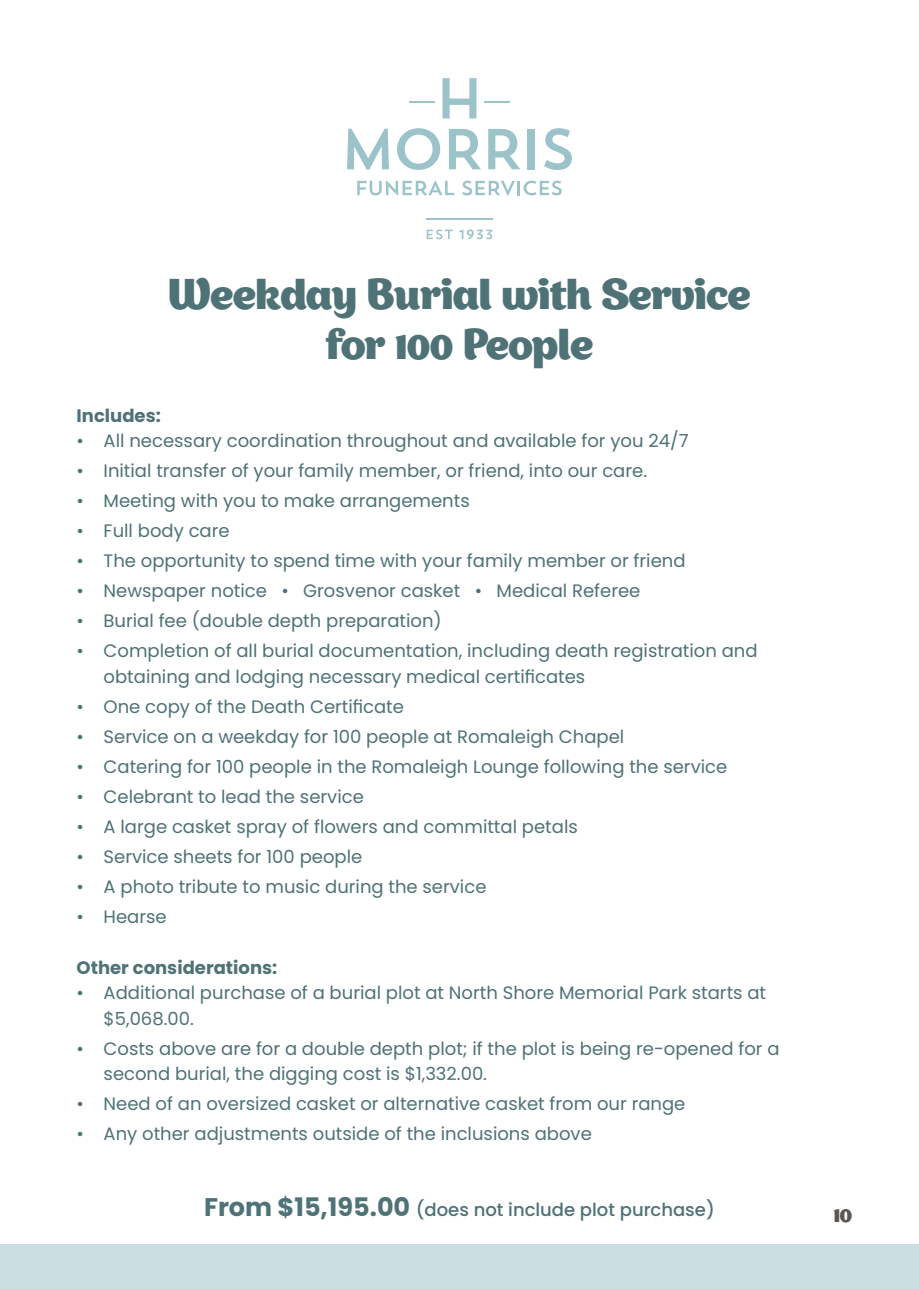
<style>
.page{position:relative;width:919px;height:1289px;background:#fff}
.page>*{position:absolute;margin:0;border:0;box-sizing:border-box;transform-origin:0 0}
.t1{font:42px/50.4px "Appetite";color:#4e7276;text-align:center}
.t2{font:22.5px "Appetite";color:#5b5851}
.t3{font:18px/25.5px "Poppins";color:#4e7276}
.t4{font:500 18px "Poppins";color:#4e7276}
.t5{font:700 18px "Poppins";color:#4e7276}
.s1{font-weight:700;font-size:25.5px}
</style>
<div class="page">
<svg style="left:357px;top:181px;width:97px;height:14px"></svg>
<svg style="left:462px;top:180px;width:53px;height:15px"></svg>
<hr style="left:517px;top:181px;width:3px;height:14px;background:#9cc3c9">
<svg style="left:523px;top:180px;width:38px;height:15px"></svg>
<svg style="left:347px;top:129px;width:42px;height:41px"></svg>
<svg style="left:397px;top:128px;width:43px;height:42px"></svg>
<svg style="left:449px;top:129px;width:32px;height:40px"></svg>
<svg style="left:488px;top:129px;width:32px;height:40px"></svg>
<div style="left:527px;top:129px;width:7px;height:40px;background:#9cc3c9"></div>
<svg style="left:544px;top:128px;width:28px;height:42px"></svg>
<svg style="left:426px;top:229px;width:27px;height:10px"></svg>
<svg style="left:459px;top:229px;width:33px;height:10px"></svg>
<svg style="left:442px;top:78px;width:34px;height:40px"></svg>
<hr style="left:483px;top:101px;width:26px;height:2px;background:#9cc3c9">
<hr style="left:409px;top:101px;width:26px;height:2px;background:#9cc3c9">
<hr style="left:426px;top:218px;width:66px;height:1px;background:#9cc3c9">
<div style="left:0;top:1244px;width:918px;height:44px;background:#cadee1"></div>
<h1 class="t1" style="left:168px;top:272px;width:583px">Weekday Burial with Service for 100 People</h1>
<p class="t5" style="left:77px;top:407px;width:86px">Includes:</p>
<p class="t3" style="left:77px;top:428px;width:613px">• All necessary coordination throughout and available for you 24/7</p>
<p class="t3" style="left:77px;top:458px;width:572px">• Initial transfer of your family member, or friend, into our care.</p>
<p class="t3" style="left:77px;top:488px;width:394px">• Meeting with you to make arrangements</p>
<p class="t3" style="left:77px;top:518px;width:155px">• Full body care</p>
<p class="t3" style="left:77px;top:548px;width:610px">• The opportunity to spend time with your family member or friend</p>
<p class="t3" style="left:77px;top:578px;width:565px">• Newspaper notice • Grosvenor casket • Medical Referee</p>
<p class="t3" style="left:77px;top:608px;width:366px">• Burial fee (double depth preparation)</p>
<p class="t3" style="left:104px;top:638px;width:655px;text-indent:-27px">• Completion of all burial documentation, including death registration and obtaining and lodging necessary medical certificates</p>
<p class="t3" style="left:77px;top:694px;width:329px">• One copy of the Death Certificate</p>
<p class="t3" style="left:77px;top:724px;width:549px">• Service on a weekday for 100 people at Romaleigh Chapel</p>
<p class="t3" style="left:77px;top:754px;width:652px">• Catering for 100 people in the Romaleigh Lounge following the service</p>
<p class="t3" style="left:77px;top:784px;width:289px">• Celebrant to lead the service</p>
<p class="t3" style="left:77px;top:814px;width:502px">• A large casket spray of flowers and committal petals</p>
<p class="t3" style="left:77px;top:844px;width:287px">• Service sheets for 100 people</p>
<p class="t3" style="left:77px;top:874px;width:411px">• A photo tribute to music during the service</p>
<p class="t3" style="left:77px;top:904px;width:92px">• Hearse</p>
<p class="t5" style="left:77px;top:959px;width:202px">Other considerations:</p>
<p class="t3" style="left:104px;top:980px;width:664px;text-indent:-27px">• Additional purchase of a burial plot at North Shore Memorial Park starts at $5,068.00.</p>
<p class="t3" style="left:104px;top:1036px;width:677px;text-indent:-27px">• Costs above are for a double depth plot; if the plot is being re-opened for a second burial, the digging cost is $1,332.00.</p>
<p class="t3" style="left:77px;top:1091px;width:610px">• Need of an oversized casket or alternative casket from our range</p>
<p class="t3" style="left:77px;top:1121px;width:516px">• Any other adjustments outside of the inclusions above</p>
<p class="t4" style="left:204px;top:1199px;width:512px"><span class="s1">From $15,195.00</span> (does not include plot purchase)</p>
<p class="t2" style="left:833px;top:1204px;width:20px">10</p>
</div>
